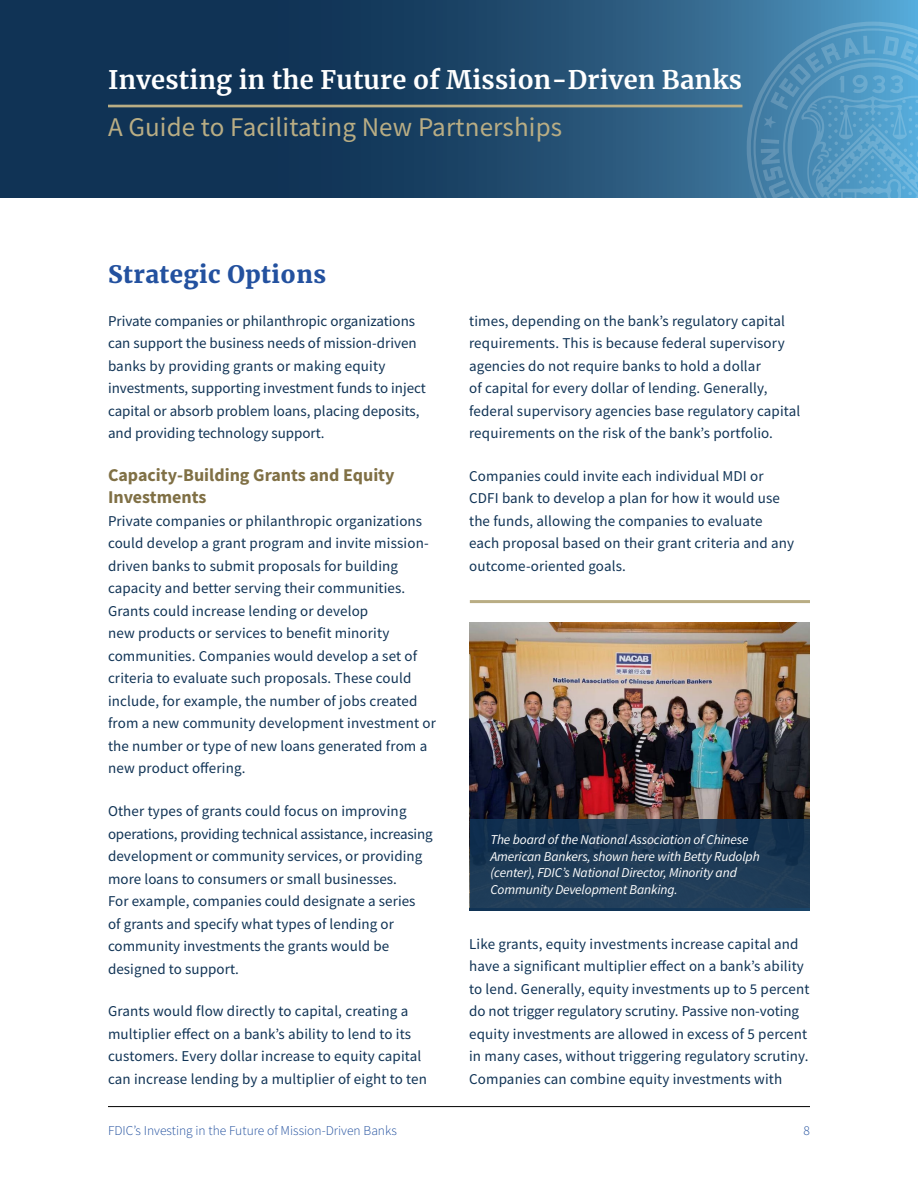
<style>
.page{position:relative;width:918px;height:1188px;background:#fff}
.page>*{position:absolute;margin:0;border:0;box-sizing:border-box;transform-origin:0 0}
.t1{font:27px "Source Sans Pro";letter-spacing:.005em;color:#b9ad84}
.t2{font:700 25.5px "Merriweather";letter-spacing:.01em;color:#fff}
.t3{font:900 24px "Merriweather";letter-spacing:.02em;color:#23519f}
.t4{font:700 18px/22.5px "Source Sans Pro";color:#807045}
.Body{font:15px/22.5px "Source Sans Pro";letter-spacing:.01em;color:#103355}
.t5{font:italic 13.5px/16.5px "Source Sans Pro";letter-spacing:-.01em;color:#fff}
.t6{font:300 13.5px "Source Sans Pro";color:#23519f}
</style>
<div class="page">
<svg style="left:0;top:0;width:918px;height:197px;background:#1d4568"></svg>
<svg style="left:747px;top:22px;width:171px;height:175px;background:#5396be"></svg>
<hr style="left:108px;top:1106px;width:702px;height:1px;background:#000">
<hr style="left:108px;top:105px;width:634px;height:2px;background:#b9ad84">
<img style="left:469px;top:622px;width:340px;height:285px">
<svg style="left:470px;top:819px;width:339px;height:92px;background:#1c3955"></svg>
<hr style="left:470px;top:600px;width:340px;height:3px;background:#b9ad84">
<h2 class="t2" style="left:108px;top:62px;width:636px">Investing in the Future of Mission-Driven Banks</h2>
<h1 class="t1" style="left:108px;top:109px;width:456px">A Guide to Facilitating New Partnerships</h1>
<h1 class="t3" style="left:108px;top:257px;width:220px">Strategic Options</h1>
<p class="Body" style="left:108px;top:309px;width:319px">Private companies or philanthropic organizations can support the business needs of mission-driven banks by providing grants or making equity investments, supporting investment funds to inject capital or absorb problem loans, placing deposits, and providing technology support.</p>
<h2 class="t4" style="left:108px;top:463px;width:288px">Capacity-Building Grants and Equity<br>Investments</h2>
<p class="Body" style="left:108px;top:510px;width:329px">Private companies or philanthropic organizations could develop a grant program and invite mission&shy;driven banks to submit proposals for building capacity and better serving their communities.<br>Grants could increase lending or develop<br>new products or services to benefit minority communities. Companies would develop a set of criteria to evaluate such proposals. These could include, for example, the number of jobs created from a new community development investment or the number or type of new loans generated from a new product offering.</p>
<p class="Body" style="left:108px;top:800px;width:326px">Other types of grants could focus on improving operations, providing technical assistance, increasing development or community services, or providing more loans to consumers or small businesses.<br>For example, companies could designate a series<br>of grants and specify what types of lending or community investments the grants would be designed to support.</p>
<p class="Body" style="left:108px;top:1000px;width:321px">Grants would flow directly to capital, creating a multiplier effect on a bank’s ability to lend to its customers. Every dollar increase to equity capital can increase lending by a multiplier of eight to ten</p>
<p class="Body" style="left:469px;top:309px;width:333px">times, depending on the bank’s regulatory capital requirements. This is because federal supervisory agencies do not require banks to hold a dollar<br>of capital for every dollar of lending. Generally, federal supervisory agencies base regulatory capital requirements on the risk of the bank’s portfolio.</p>
<p class="Body" style="left:469px;top:465px;width:327px">Companies could invite each individual MDI or CDFI bank to develop a plan for how it would use the funds, allowing the companies to evaluate each proposal based on their grant criteria and any outcome-oriented goals.</p>
<p class="t5" style="left:490px;top:832px;width:271px">The board of the National Association of Chinese American Bankers, shown here with Betty Rudolph (center), FDIC’s National Director, Minority and Community Development Banking.</p>
<p class="Body" style="left:469px;top:933px;width:342px">Like grants, equity investments increase capital and have a significant multiplier effect on a bank’s ability to lend. Generally, equity investments up to 5 percent do not trigger regulatory scrutiny. Passive non-voting equity investments are allowed in excess of 5 percent in many cases, without triggering regulatory scrutiny.<br>Companies can combine equity investments with</p>
<p class="t6" style="left:108px;top:1122px;width:290px">FDIC’s Investing in the Future of Mission-Driven Banks</p>
<p class="t6" style="left:804px;top:1122px;width:8px">8</p>
</div>
